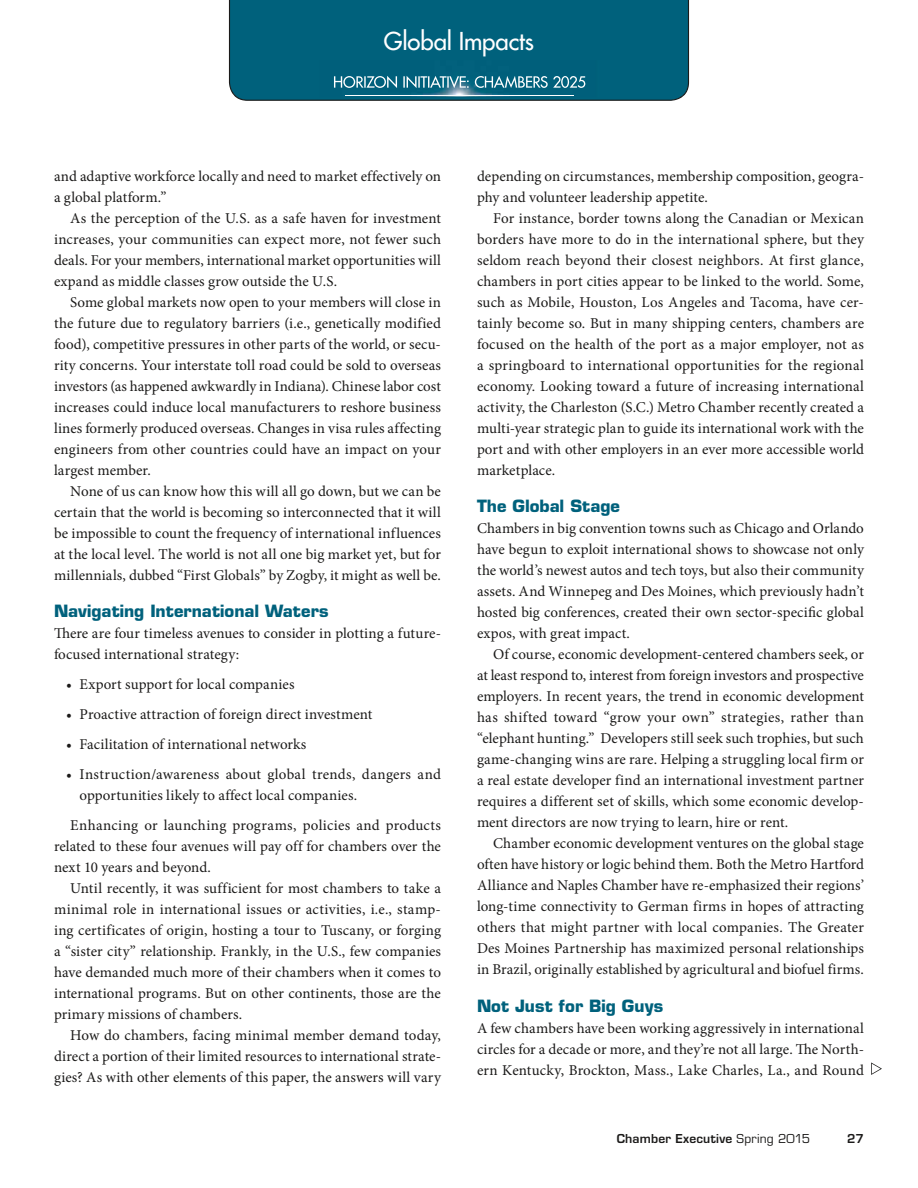
<style>
.page{position:relative;width:918px;height:1188px;background:#fff}
.page>*{position:absolute;margin:0;border:0;box-sizing:border-box;transform-origin:0 0}
.t1{font:500 24px "Futura Std";letter-spacing:-.01em;color:#fff}
.t2{font:700 16.5px "Eurostile LT Std";color:#00617c}
.t3{font:15px/21px "Minion Pro";letter-spacing:.005em;color:#1b1a19;text-align:justify}
.t4{font:600 12px "Eurostile LT Std";letter-spacing:.015em;color:#1b1a19}
.s1{font-weight:400}
</style>
<div class="page">
<div style="left:229px;top:0;width:460px;height:101px;background:#00617c"></div>
<div style="left:320px;top:60px;width:279px;height:37px;background:#005f7b"></div>
<img style="left:334px;top:76px;width:251px;height:12px">
<img style="left:345px;top:95px;width:229px;height:1px">
<svg style="left:871px;top:1062px;width:11px;height:13px"></svg>
<h1 class="t1" style="left:384px;top:27px;width:152px">Global Impacts</h1>
<p class="t3" style="left:54px;top:166px;width:389px">and adaptive workforce locally and need to market effectively on a global platform.”</p>
<p class="t3" style="left:54px;top:208px;width:389px;text-indent:16px">As the perception of the U.S. as a safe haven for investment increases, your communities can expect more, not fewer such deals. For your members, international market opportunities will expand as middle classes grow outside the U.S.</p>
<p class="t3" style="left:54px;top:292px;width:389px;text-indent:16px">Some global markets now open to your members will close in the future due to regulatory barriers (i.e., genetically modified food), competitive pressures in other parts of the world, or secu&shy;rity concerns. Your interstate toll road could be sold to overseas investors (as happened awkwardly in Indiana). Chinese labor cost increases could induce local manufacturers to reshore business lines formerly produced overseas. Changes in visa rules affecting engineers from other countries could have an impact on your largest member.</p>
<p class="t3" style="left:54px;top:481px;width:389px;text-indent:16px">None of us can know how this will all go down, but we can be certain that the world is becoming so interconnected that it will be impossible to count the frequency of international influences at the local level. The world is not all one big market yet, but for millennials, dubbed “First Globals” by Zogby, it might as well be.</p>
<p class="t2" style="left:54px;top:601px;width:276px">Navigating International Waters</p>
<p class="t3" style="left:54px;top:623px;width:389px">There are four timeless avenues to consider in plotting a future&shy;focused international strategy:</p>
<p class="t3" style="left:66px;top:674px;width:230px">• Export support for local companies</p>
<p class="t3" style="left:66px;top:704px;width:308px">• Proactive attraction of foreign direct investment</p>
<p class="t3" style="left:66px;top:734px;width:242px">• Facilitation of international networks</p>
<p class="t3" style="left:80px;top:764px;width:363px;text-indent:-14px">• Instruction/awareness about global trends, dangers and opportunities likely to affect local companies.</p>
<p class="t3" style="left:54px;top:815px;width:389px;text-indent:16px">Enhancing or launching programs, policies and products related to these four avenues will pay off for chambers over the next 10 years and beyond.</p>
<p class="t3" style="left:54px;top:878px;width:389px;text-indent:16px">Until recently, it was sufficient for most chambers to take a minimal role in international issues or activities, i.e., stamp&shy;ing certificates of origin, hosting a tour to Tuscany, or forging a “sister city” relationship. Frankly, in the U.S., few companies have demanded much more of their chambers when it comes to international programs. But on other continents, those are the primary missions of chambers.</p>
<p class="t3" style="left:54px;top:1025px;width:389px;text-indent:16px">How do chambers, facing minimal member demand today, direct a portion of their limited resources to international strate&shy;gies? As with other elements of this paper, the answers will vary</p>
<p class="t3" style="left:477px;top:166px;width:389px">depending on circumstances, membership composition, geogra&shy;phy and volunteer leadership appetite.</p>
<p class="t3" style="left:477px;top:208px;width:389px;text-indent:16px">For instance, border towns along the Canadian or Mexican borders have more to do in the international sphere, but they seldom reach beyond their closest neighbors. At first glance, chambers in port cities appear to be linked to the world. Some, such as Mobile, Houston, Los Angeles and Tacoma, have cer&shy;tainly become so. But in many shipping centers, chambers are focused on the health of the port as a major employer, not as a springboard to international opportunities for the regional economy. Looking toward a future of increasing international activity, the Charleston (S.C.) Metro Chamber recently created a multi-year strategic plan to guide its international work with the port and with other employers in an ever more accessible world marketplace.</p>
<p class="t2" style="left:477px;top:496px;width:145px">The Global Stage</p>
<p class="t3" style="left:477px;top:518px;width:389px">Chambers in big convention towns such as Chicago and Orlando have begun to exploit international shows to showcase not only the world’s newest autos and tech toys, but also their community assets. And Winnepeg and Des Moines, which previously hadn’t hosted big conferences, created their own sector-specific global expos, with great impact.</p>
<p class="t3" style="left:477px;top:644px;width:389px;text-indent:16px">Of course, economic development-centered chambers seek, or at least respond to, interest from foreign investors and prospective employers. In recent years, the trend in economic development has shifted toward “grow your own” strategies, rather than “elephant hunting.” Developers still seek such trophies, but such game-changing wins are rare. Helping a struggling local firm or a real estate developer find an international investment partner requires a different set of skills, which some economic develop&shy;ment directors are now trying to learn, hire or rent.</p>
<p class="t3" style="left:477px;top:833px;width:389px;text-indent:16px">Chamber economic development ventures on the global stage often have history or logic behind them. Both the Metro Hartford Alliance and Naples Chamber have re-emphasized their regions’ long-time connectivity to German firms in hopes of attracting others that might partner with local companies. The Greater Des Moines Partnership has maximized personal relationships in Brazil, originally established by agricultural and biofuel firms.</p>
<p class="t2" style="left:477px;top:996px;width:188px">Not Just for Big Guys</p>
<p class="t3" style="left:477px;top:1018px;width:389px">A few chambers have been working aggressively in international circles for a decade or more, and they’re not all large. The North&shy;ern Kentucky, Brockton, Mass., Lake Charles, La., and Round</p>
<p class="t4" style="left:617px;top:1131px;width:195px">Chamber Executive <span class="s1">Spring 2015</span></p>
<p class="t4" style="left:847px;top:1131px;width:18px">27</p>
</div>
